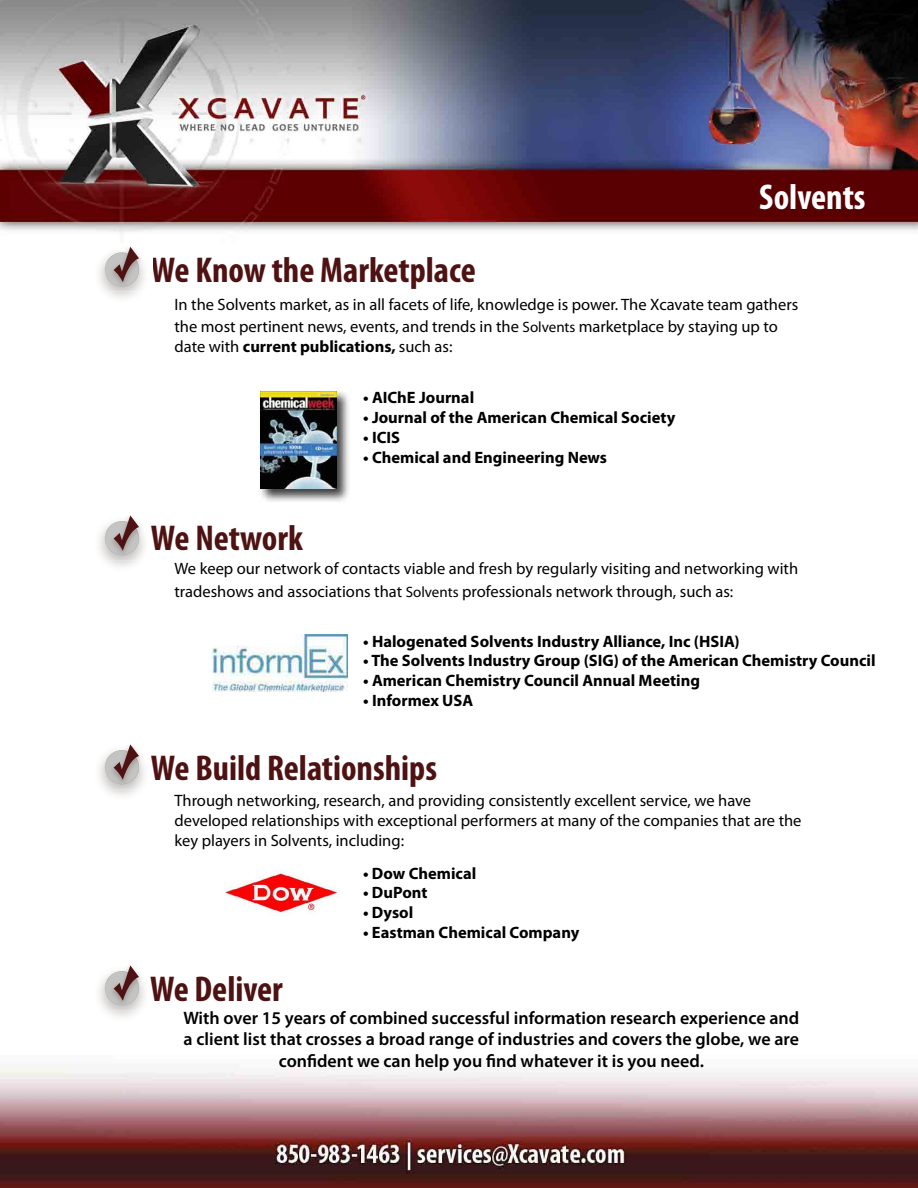
<style>
.page{position:relative;width:918px;height:1188px;background:#fff}
.page>*{position:absolute;margin:0;border:0;box-sizing:border-box;transform-origin:0 0}
.t1{font:700 condensed 36px "Myriad Pro";color:#4f1212}
.t2{font:700 condensed 36px "Myriad Pro";color:#fff}
.t3{font:600 18px/21.6px "Myriad Pro";color:#000;text-align:center}
.t4{font:16.5px/22.5px "Myriad Pro";color:#000}
.t5{font:700 16.5px "Myriad Pro";color:#000}
.s1{font-size:15px}
.s2{font-weight:400}
</style>
<div class="page">
<img style="left:213px;top:634px;width:135px;height:58px">
<img style="left:0;top:0;width:918px;height:234px">
<img style="left:0;top:1068px;width:918px;height:120px">
<img style="left:99px;top:260px;width:38px;height:38px">
<img style="left:107px;top:246px;width:38px;height:46px">
<svg style="left:105px;top:247px;width:34px;height:40px"></svg>
<img style="left:99px;top:529px;width:38px;height:38px">
<img style="left:107px;top:525px;width:38px;height:35px">
<svg style="left:105px;top:515px;width:34px;height:40px"></svg>
<img style="left:99px;top:758px;width:38px;height:38px">
<img style="left:107px;top:754px;width:38px;height:35px">
<svg style="left:105px;top:744px;width:34px;height:40px"></svg>
<img style="left:99px;top:979px;width:38px;height:38px">
<img style="left:107px;top:975px;width:38px;height:35px">
<svg style="left:105px;top:965px;width:34px;height:40px"></svg>
<div style="left:259px;top:389px;width:92px;height:114px;background:#000;opacity:.75"></div>
<img style="left:261px;top:391px;width:76px;height:98px">
<img style="left:225px;top:872px;width:116px;height:44px">
<h1 class="t2" style="left:759px;top:175px;width:108px">Solvents</h1>
<h1 class="t1" style="left:151px;top:248px;width:326px">We Know the Marketplace</h1>
<p class="t4" style="left:174px;top:293px;width:625px">In the Solvents market, as in all facets of life, knowledge is power. The Xcavate team gathers the most pertinent news, events, and trends in the <span class="s1">Solvents</span> marketplace by staying up to</p>
<p class="t5" style="left:174px;top:336px;width:280px"><span class="s2">date with</span> current publications, <span class="s2">such as:</span></p>
<h1 class="t1" style="left:151px;top:515px;width:153px">We Network</h1>
<p class="t5" style="left:363px;top:387px;width:113px">• AIChE Journal</p>
<p class="t5" style="left:363px;top:407px;width:314px">• Journal of the American Chemical Society</p>
<p class="t5" style="left:363px;top:427px;width:39px">• ICIS</p>
<p class="t5" style="left:363px;top:447px;width:245px">• Chemical and Engineering News</p>
<p class="t4" style="left:174px;top:557px;width:625px">We keep our network of contacts viable and fresh by regularly visiting and networking with tradeshows and associations that <span class="s1">Solvents</span> professionals network through, such as:</p>
<p class="t5" style="left:363px;top:630px;width:378px">• Halogenated Solvents Industry Alliance, Inc (HSIA)</p>
<p class="t5" style="left:363px;top:650px;width:514px">• The Solvents Industry Group (SIG) of the American Chemistry Council</p>
<p class="t5" style="left:363px;top:670px;width:338px">• American Chemistry Council Annual Meeting</p>
<p class="t5" style="left:363px;top:690px;width:112px">• Informex USA</p>
<h1 class="t1" style="left:151px;top:746px;width:288px">We Build Relationships</h1>
<p class="t4" style="left:174px;top:790px;width:629px;line-height:19.8px">Through networking, research, and providing consistently excellent service, we have developed relationships with exceptional performers at many of the companies that are the key players in Solvents, including:</p>
<p class="t5" style="left:363px;top:862px;width:115px">• Dow Chemical</p>
<p class="t5" style="left:363px;top:882px;width:66px">• DuPont</p>
<p class="t5" style="left:363px;top:902px;width:52px">• Dysol</p>
<p class="t5" style="left:363px;top:922px;width:218px">• Eastman Chemical Company</p>
<h1 class="t1" style="left:150px;top:967px;width:134px">We Deliver</h1>
<p class="t3" style="left:183px;top:1006px;width:617px">With over 15 years of combined successful information research experience and a client list that crosses a broad range of industries and covers the globe, we are confident we can help you find whatever it is you need.</p>
</div>
